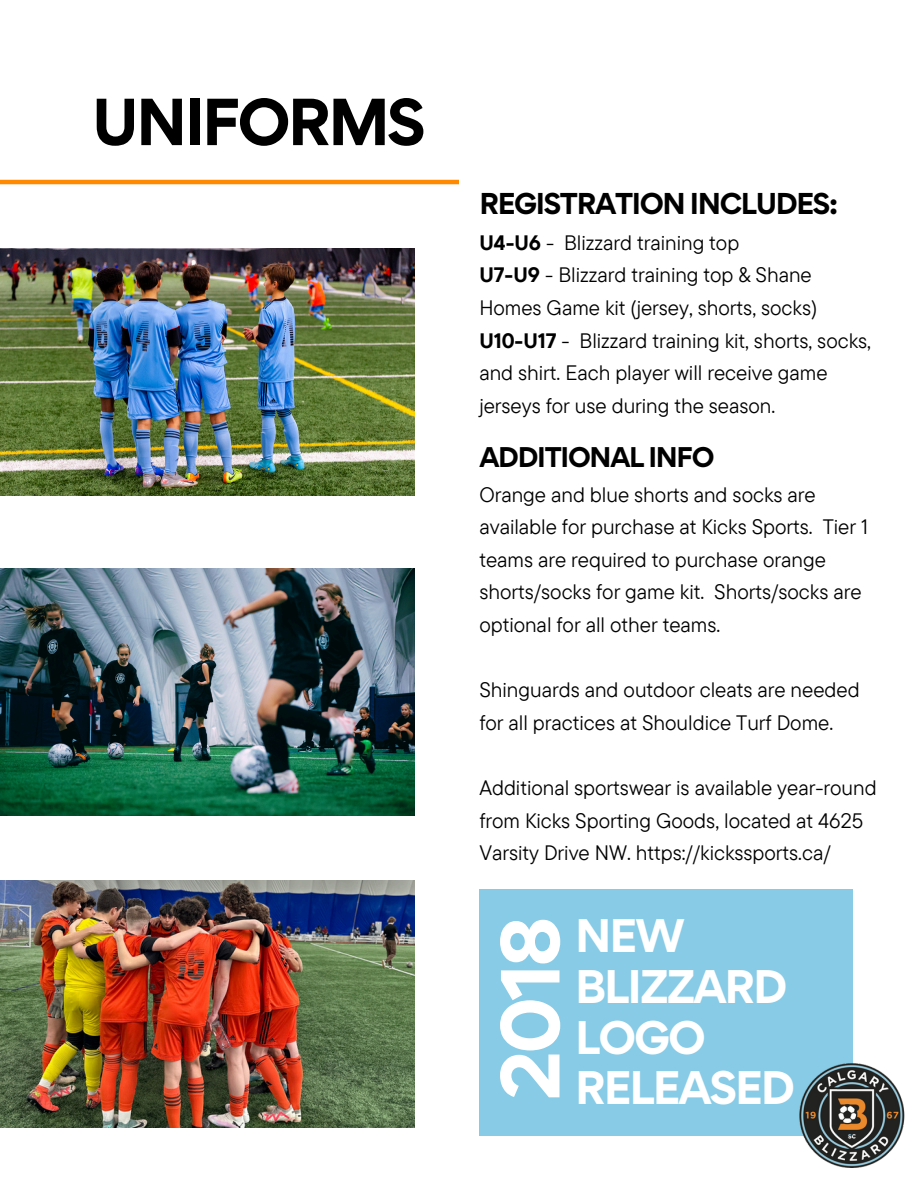
<style>
.page{position:relative;width:918px;height:1188px;background:#fff}
.page>*{position:absolute;margin:0;border:0;box-sizing:border-box;transform-origin:0 0}
.t1{font:700 74.85px "Gordita";color:#fff}
.t2{font:700 59.25px "Gordita";letter-spacing:-.05em;color:#000}
.t3{font:700 42px/50.7px "Gordita";letter-spacing:-.05em;color:#fff}
.t4{font:700 26.85px "Gordita";letter-spacing:-.05em;color:#000}
.t5{font:700 25.35px "Gordita";letter-spacing:-.05em;color:#000}
.t6{font:20.85px/32.7px "TT Commons Pro";color:#000}
.s1{font-weight:700}
</style>
<div class="page">
<div style="left:479px;top:889px;width:373px;height:246px;background:#87cbe6"></div>
<img style="left:786px;top:1064px;width:119px;height:103px">
<hr style="left:0;top:180px;width:459px;height:4px;background:#ff8a00">
<img style="left:0;top:249px;width:415px;height:247px">
<img style="left:0;top:569px;width:415px;height:247px">
<img style="left:0;top:881px;width:415px;height:247px">
<p class="t2" style="left:92px;top:82px;width:335px">UNIFORMS</p>
<h4 class="t4" style="left:479px;top:185px;width:360px">REGISTRATION INCLUDES:</h4>
<p class="t6" style="left:479px;top:226px;width:261px"><span class="s1">U4-U6</span> - Blizzard training top</p>
<p class="t6" style="left:479px;top:258px;width:339px"><span class="s1">U7-U9</span> - Blizzard training top &amp; Shane<br>Homes Game kit (jersey, shorts, socks)</p>
<p class="t6" style="left:479px;top:324px;width:393px"><span class="s1">U10-U17</span> - Blizzard training kit, shorts, socks, and shirt. Each player will receive game jerseys for use during the season.</p>
<p class="t5" style="left:479px;top:440px;width:237px">ADDITIONAL INFO</p>
<h4 class="t6" style="left:479px;top:477px;width:390px">Orange and blue shorts and socks are available for purchase at Kicks Sports. Tier 1 teams are required to purchase orange shorts/socks for game kit. Shorts/socks are optional for all other teams.</h4>
<p class="t6" style="left:479px;top:673px;width:382px">Shinguards and outdoor cleats are needed for all practices at Shouldice Turf Dome.</p>
<p class="t6" style="left:479px;top:771px;width:399px">Additional sportswear is available year-round from Kicks Sporting Goods, located at 4625<br>Varsity Drive NW. https://kickssports.ca/</p>
<h1 class="t1" style="left:480px;top:1101px;width:186px;rotate:-90deg">2018</h1>
<p class="t3" style="left:575px;top:910px;width:214px">NEW<br>BLIZZARD<br>LOGO</p>
<p class="t3" style="left:575px;top:1062px;width:222px">RELEASED</p>
</div>
